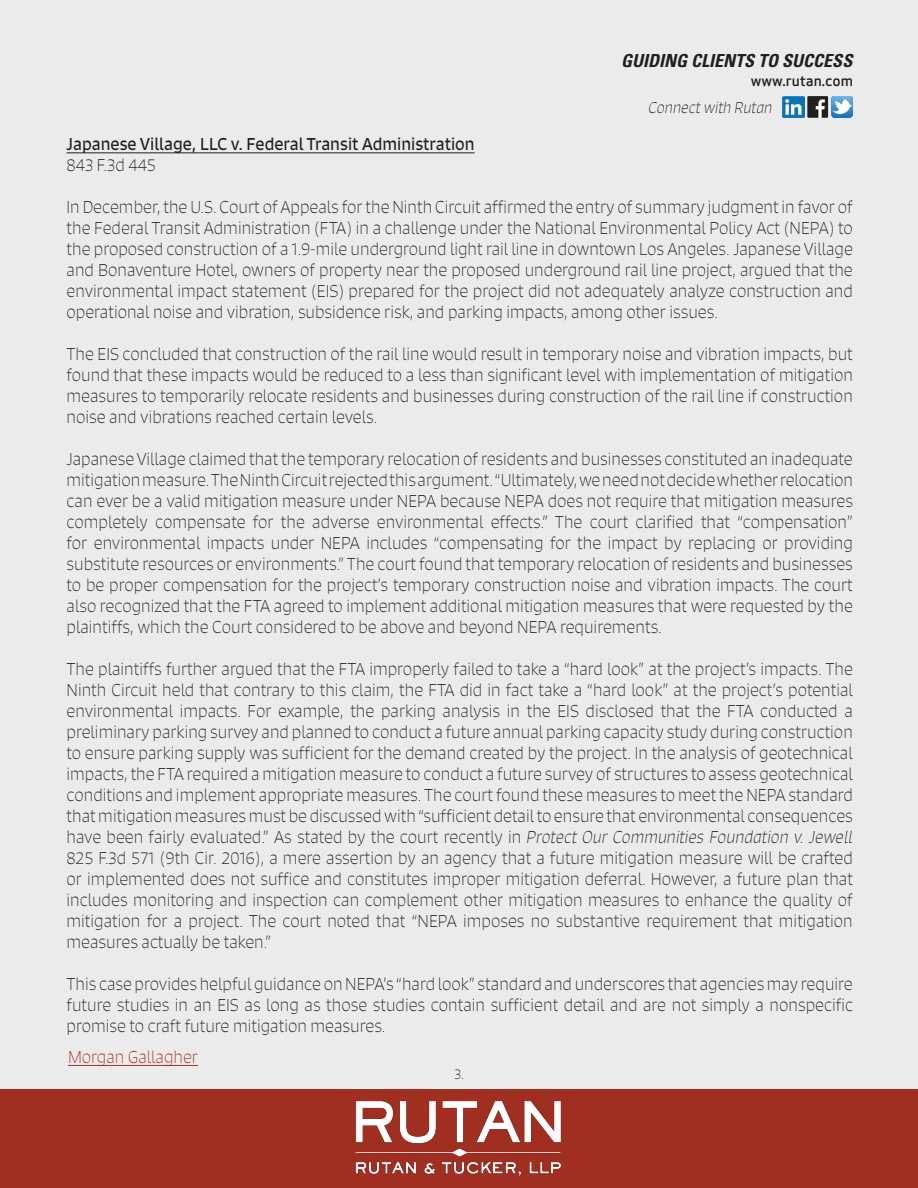
<style>
.page{position:relative;width:918px;height:1188px;background:#ebebeb}
.page>*{position:absolute;margin:0;border:0;box-sizing:border-box;transform-origin:0 0}
.t1{font:italic 700 condensed 18px "Univers LT Std";color:#231f20}
.t2{font:100 16.5px/21px "Signo";color:#231f20;text-align:justify}
.t3{font:16.5px "Signo";color:#231f20}
.t4{font:100 16.5px "Signo";color:#a02f22}
.t5{font:italic 100 15px "Signo";color:#231f20}
.t6{font:500 15px "Apex Sans";color:#231f20}
.t7{font:100 13.5px "Signo";color:#231f20}
.s1{font-style:italic}
</style>
<div class="page">
<div style="left:0;top:1089px;width:918px;height:99px;background:#a02f22"></div>
<img style="left:831px;top:96px;width:22px;height:22px">
<img style="left:783px;top:96px;width:22px;height:22px">
<svg style="left:807px;top:96px;width:21px;height:22px"></svg>
<hr style="left:67px;top:152px;width:408px;height:1px;background:#231f20">
<img style="left:355px;top:1101px;width:206px;height:75px">
<hr style="left:68px;top:1065px;width:130px;height:1px;background:#a02f22">
<p class="t1" style="left:621px;top:50px;width:233px">GUIDING CLIENTS TO SUCCESS</p>
<p class="t6" style="left:751px;top:68px;width:104px">www.rutan.com</p>
<p class="t5" style="left:648px;top:98px;width:126px">Connect with Rutan</p>
<p class="t3" style="left:67px;top:134px;width:410px">Japanese Village, LLC v. Federal Transit Administration</p>
<p class="t2" style="left:67px;top:155px;width:91px">843 F.3d 445</p>
<p class="t2" style="left:67px;top:197px;width:788px">In December, the U.S. Court of Appeals for the Ninth Circuit affirmed the entry of summary judgment in favor of the Federal Transit Administration (FTA) in a challenge under the National Environmental Policy Act (NEPA) to the proposed construction of a 1.9-mile underground light rail line in downtown Los Angeles. Japanese Village and Bonaventure Hotel, owners of property near the proposed underground rail line project, argued that the environmental impact statement (EIS) prepared for the project did not adequately analyze construction and operational noise and vibration, subsidence risk, and parking impacts, among other issues.</p>
<p class="t2" style="left:67px;top:344px;width:788px">The EIS concluded that construction of the rail line would result in temporary noise and vibration impacts, but found that these impacts would be reduced to a less than significant level with implementation of mitigation measures to temporarily relocate residents and businesses during construction of the rail line if construction noise and vibrations reached certain levels.</p>
<p class="t2" style="left:67px;top:449px;width:788px">Japanese Village claimed that the temporary relocation of residents and businesses constituted an inadequate mitigation measure. The Ninth Circuit rejected this argument. “Ultimately, we need not decide whether relocation can ever be a valid mitigation measure under NEPA because NEPA does not require that mitigation measures completely compensate for the adverse environmental effects.” The court clarified that “compensation” for environmental impacts under NEPA includes “compensating for the impact by replacing or providing substitute resources or environments.” The court found that temporary relocation of residents and businesses to be proper compensation for the project’s temporary construction noise and vibration impacts. The court also recognized that the FTA agreed to implement additional mitigation measures that were requested by the plaintiffs, which the Court considered to be above and beyond NEPA requirements.</p>
<p class="t2" style="left:67px;top:659px;width:788px">The plaintiffs further argued that the FTA improperly failed to take a “hard look” at the project’s impacts. The Ninth Circuit held that contrary to this claim, the FTA did in fact take a “hard look” at the project’s potential environmental impacts. For example, the parking analysis in the EIS disclosed that the FTA conducted a preliminary parking survey and planned to conduct a future annual parking capacity study during construction to ensure parking supply was sufficient for the demand created by the project. In the analysis of geotechnical impacts, the FTA required a mitigation measure to conduct a future survey of structures to assess geotechnical conditions and implement appropriate measures. The court found these measures to meet the NEPA standard that mitigation measures must be discussed with “sufficient detail to ensure that environmental consequences have been fairly evaluated.” As stated by the court recently in <span class="s1">Protect Our Communities Foundation v. Jewell </span>825 F.3d 571 (9th Cir. 2016), a mere assertion by an agency that a future mitigation measure will be crafted or implemented does not suffice and constitutes improper mitigation deferral. However, a future plan that includes monitoring and inspection can complement other mitigation measures to enhance the quality of mitigation for a project. The court noted that “NEPA imposes no substantive requirement that mitigation measures actually be taken.”</p>
<p class="t2" style="left:67px;top:974px;width:788px">This case provides helpful guidance on NEPA’s “hard look” standard and underscores that agencies may require future studies in an EIS as long as those studies contain sufficient detail and are not simply a nonspecific promise to craft future mitigation measures.</p>
<p class="t7" style="left:454px;top:1066px;width:11px">3.</p>
<p class="t4" style="left:68px;top:1047px;width:132px">Morgan Gallagher</p>
</div>
